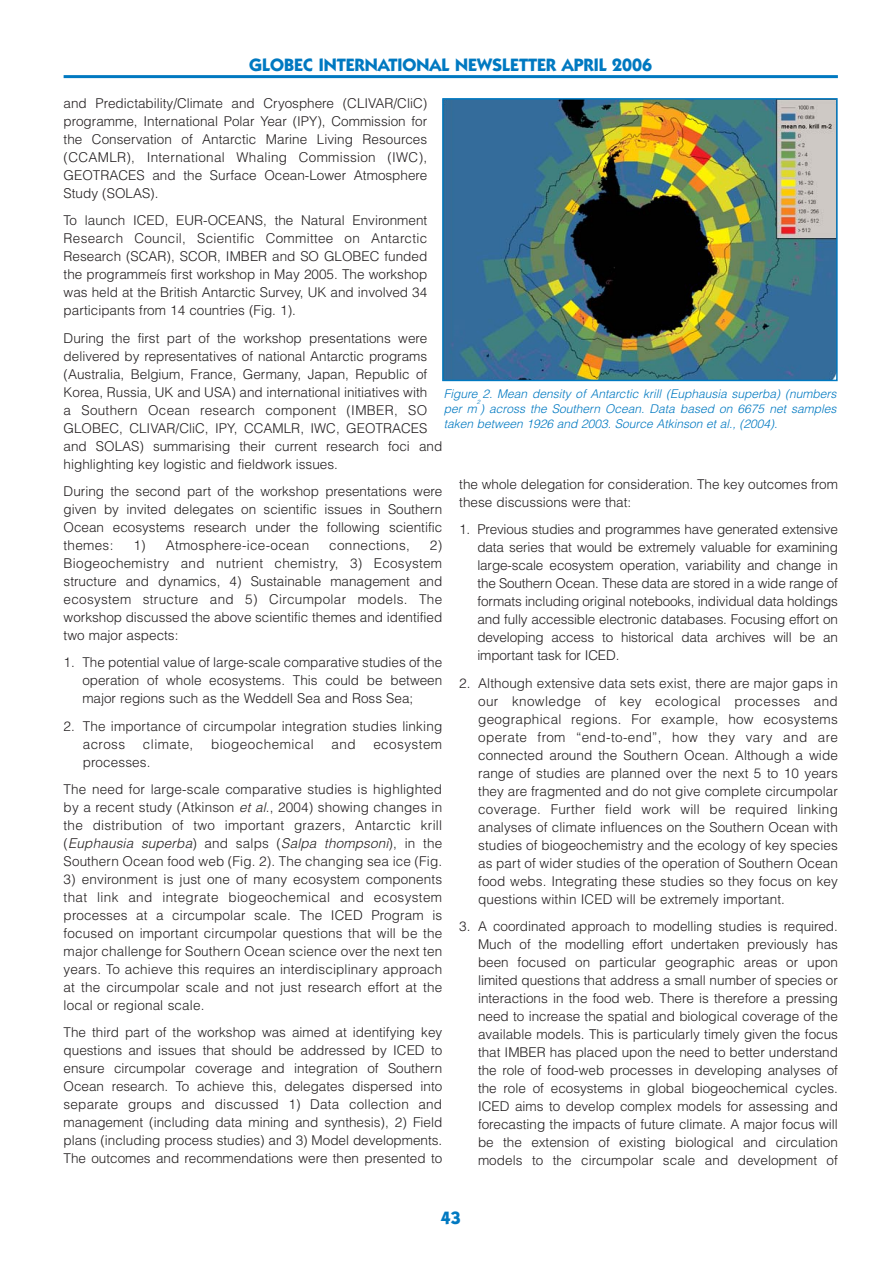
<style>
.page{position:relative;width:893px;height:1263px;background:#fff}
.page>*{position:absolute;margin:0;border:0;box-sizing:border-box;transform-origin:0 0}
.t1{font:700 18px "Itc Kabel";color:#0079c1}
.t2{font:300 13.5px/18px "Helvetica";color:#231f20;text-align:justify}
.t3{font:300 13.5px "Helvetica";letter-spacing:.02em;color:#231f20}
.t4{font:300 13.5px "Helvetica";letter-spacing:.035em;color:#231f20}
.t5{font:italic 300 12px/15px "Helvetica";color:#0079c1}
.t6{font:italic 300 6px "Helvetica";color:#0079c1}
.s1{font-style:italic}
</style>
<div class="page">
<svg style="left:63px;top:75px;width:775px;height:307px"></svg>
<h1 class="t1" style="left:249px;top:58px;width:404px">GLOBEC INTERNATIONAL NEWSLETTER APRIL 2006</h1>
<p class="t2" style="left:64px;top:95px;width:365px">and Predictability/Climate and Cryosphere (CLIVAR/CliC) programme, International Polar Year (IPY), Commission for the Conservation of Antarctic Marine Living Resources (CCAMLR), International Whaling Commission (IWC), GEOTRACES and the Surface Ocean-Lower Atmosphere Study (SOLAS).</p>
<p class="t2" style="left:64px;top:213px;width:365px">To launch ICED, EUR-OCEANS, the Natural Environment Research Council, Scientific Committee on Antarctic Research (SCAR), SCOR, IMBER and SO GLOBEC funded the programmeís first workshop in May 2005. The workshop was held at the British Antarctic Survey, UK and involved 34 participants from 14 countries (Fig. 1).</p>
<p class="t2" style="left:64px;top:330px;width:380px;text-align:left">During the first part of the workshop presentations were delivered by representatives of national Antarctic programs (Australia, Belgium, France, Germany, Japan, Republic of Korea, Russia, UK and USA) and international initiatives with<br>a Southern Ocean research component (IMBER, SO GLOBEC, CLIVAR/CliC, IPY, CCAMLR, IWC, GEOTRACES and SOLAS) summarising their current research foci and highlighting key logistic and fieldwork issues.</p>
<p class="t2" style="left:64px;top:483px;width:380px">During the second part of the workshop presentations were given by invited delegates on scientific issues in Southern Ocean ecosystems research under the following scientific themes:</p>
<p class="t5" style="left:443px;top:387px;width:394px">Figure 2. Mean density of Antarctic krill (Euphausia superba) (numbers per m ) across the Southern Ocean. Data based on 6675 net samples</p>
<p class="t6" style="left:477px;top:400px;width:5px">2</p>
<p class="t5" style="left:443px;top:417px;width:335px">taken between 1926 and 2003. Source Atkinson et al., (2004).</p>
<p class="t2" style="left:459px;top:476px;width:380px">the whole delegation for consideration. The key outcomes from these discussions were that:</p>
<p class="t2" style="left:477px;top:522px;width:362px;text-indent:-18px">1. Previous studies and programmes have generated extensive data series that would be extremely valuable for examining large-scale ecosystem operation, variability and change in the Southern Ocean. These data are stored in a wide range of formats including original notebooks, individual data holdings and fully accessible electronic databases. Focusing effort on developing access to historical data archives will be an important task for ICED.</p>
<p class="t2" style="left:478px;top:675px;width:361px;text-indent:-19px">2. Although extensive data sets exist, there are major gaps in our knowledge of key ecological processes and geographical regions. For example, how ecosystems operate from “end-to-end”, how they vary and are connected around the Southern Ocean. Although a wide range of studies are planned over the next 5 to 10 years they are fragmented and do not give complete circumpolar coverage. Further field work will be required linking analyses of climate influences on the Southern Ocean with studies of biogeochemistry and the ecology of key species as part of wider studies of the operation of Southern Ocean food webs. Integrating these studies so they focus on key questions within ICED will be extremely important.</p>
<p class="t2" style="left:478px;top:918px;width:361px;text-indent:-19px">3. A coordinated approach to modelling studies is required.<br>Much of the modelling effort undertaken previously has been focused on particular geographic areas or upon limited questions that address a small number of species or interactions in the food web. There is therefore a pressing need to increase the spatial and biological coverage of the available models. This is particularly timely given the focus that IMBER has placed upon the need to better understand the role of food-web processes in developing analyses of the role of ecosystems in global biogeochemical cycles.<br>ICED aims to develop complex models for assessing and forecasting the impacts of future climate. A major focus will be the extension of existing biological and circulation models to the circumpolar scale and development of</p>
<p class="t2" style="left:64px;top:537px;width:380px;text-indent:366px">2)<br>Biogeochemistry and nutrient chemistry, 3) Ecosystem structure and dynamics, 4) Sustainable management and ecosystem structure and 5) Circumpolar models. The workshop discussed the above scientific themes and identified two major aspects:</p>
<p class="t2" style="left:82px;top:655px;width:361px;text-indent:-19px">1. The potential value of large-scale comparative studies of the operation of whole ecosystems. This could be between major regions such as the Weddell Sea and Ross Sea;</p>
<p class="t2" style="left:83px;top:718px;width:361px;text-indent:-19px">2. The importance of circumpolar integration studies linking across</p>
<p class="t3" style="left:133px;top:540px;width:177px">1) Atmosphere-ice-ocean</p>
<p class="t3" style="left:329px;top:540px;width:82px">connections,</p>
<p class="t4" style="left:143px;top:739px;width:52px">climate,</p>
<p class="t4" style="left:211px;top:739px;width:104px">biogeochemical</p>
<p class="t2" style="left:331px;top:736px;width:26px">and</p>
<p class="t4" style="left:373px;top:739px;width:70px">ecosystem</p>
<p class="t2" style="left:64px;top:749px;width:380px;line-height:27.3px;text-indent:19px">processes.<br>The need for large-scale comparative studies is highlighted</p>
<p class="t2" style="left:64px;top:799px;width:380px">by a recent study (Atkinson <span class="s1">et al</span>., 2004) showing changes in the distribution of two important grazers, Antarctic krill (<span class="s1">Euphausia superba</span>) and salps (<span class="s1">Salpa thompsoni</span>), in the Southern Ocean food web (Fig. 2). The changing sea ice (Fig.</p>
<p class="t2" style="left:64px;top:871px;width:380px">3) environment is just one of many ecosystem components that link and integrate biogeochemical and ecosystem processes at a circumpolar scale. The ICED Program is focused on important circumpolar questions that will be the major challenge for Southern Ocean science over the next ten years. To achieve this requires an interdisciplinary approach at the circumpolar scale and not just research effort at the local or regional scale.</p>
<p class="t2" style="left:64px;top:1025px;width:380px">The third part of the workshop was aimed at identifying key questions and issues that should be addressed by ICED to ensure circumpolar coverage and integration of Southern Ocean research. To achieve this, delegates dispersed into separate groups and discussed 1) Data collection and management (including data mining and synthesis), 2) Field plans (including process studies) and 3) Model developments.<br>The outcomes and recommendations were then presented to</p>
<h1 class="t1" style="left:440px;top:1211px;width:22px">43</h1>
</div>
